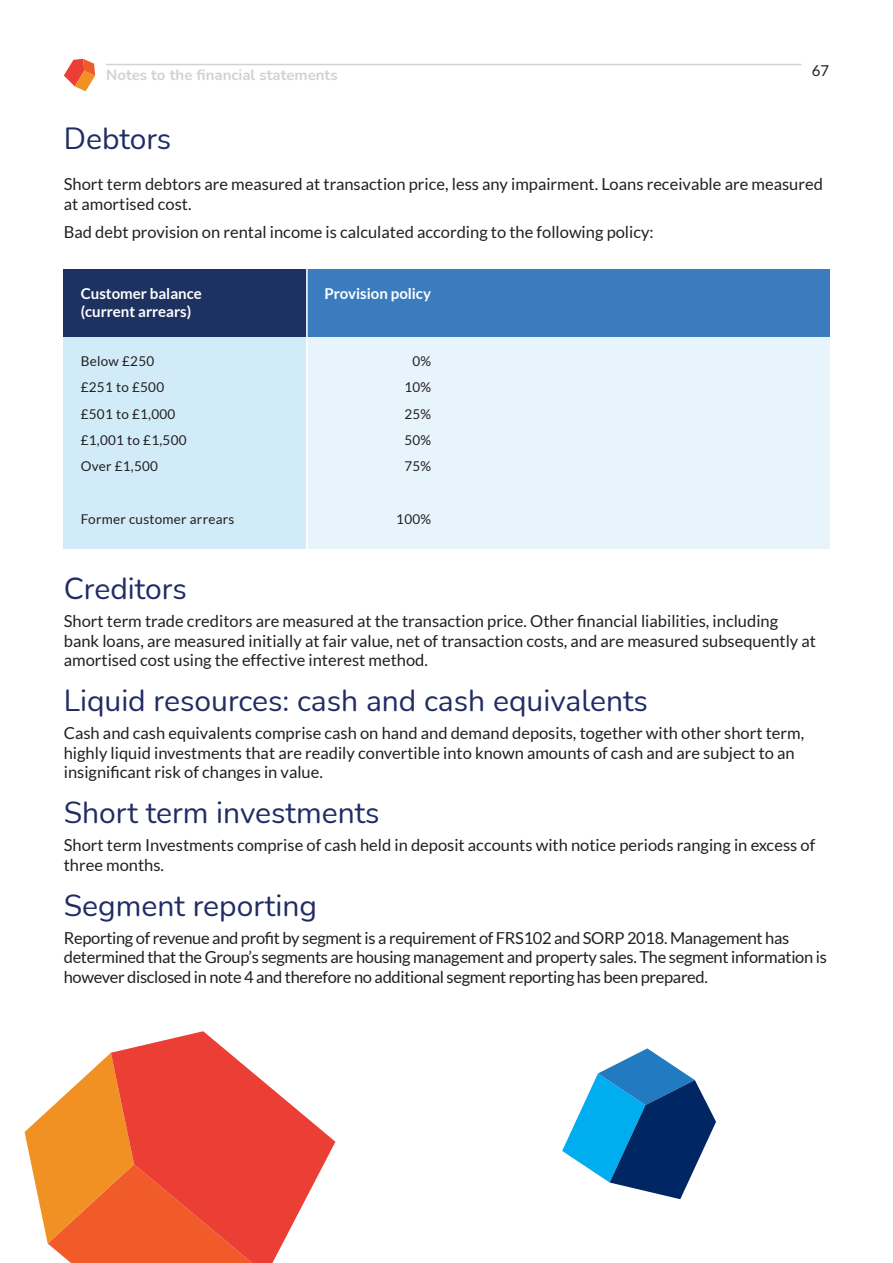
<style>
.page{position:relative;width:893px;height:1263px;background:#fff}
.page>*{position:absolute;margin:0;border:0;box-sizing:border-box;transform-origin:0 0}
.t1{font:30px "Nunito";color:#212c64}
.t2{font:16.5px/19.5px "Lato";color:#231f20}
.t3{font:16.5px/19.5px "Lato";letter-spacing:-.02em;color:#231f20}
.t4{font:700 15px "Lato";color:#fff}
.t5{font:700 15px "Nunito";color:#d1d2d4}
.t6{font:15px "Lato";color:#231f20}
.t7{font:13.5px "Lato";letter-spacing:.02em;color:#231f20}
</style>
<div class="page">
<svg style="left:64px;top:59px;width:31px;height:32px"></svg>
<hr style="left:106px;top:64px;width:695px;height:1px;background:#d1d2d4">
<svg style="left:25px;top:1053px;width:86px;height:210px"></svg>
<svg style="left:111px;top:1031px;width:224px;height:232px;fill:#eb3e35"></svg>
<div style="left:306px;top:337px;width:523px;height:211px;background:#e7f4fc"></div>
<div style="left:64px;top:269px;width:242px;height:68px;background:#1e3262"></div>
<div style="left:306px;top:269px;width:523px;height:68px;background:#3b7cbf"></div>
<div style="left:64px;top:337px;width:242px;height:211px;background:#d1ebf8"></div>
<svg style="left:562px;top:1048px;width:154px;height:151px"></svg>
<hr style="left:306px;top:268px;width:2px;height:297px;background:#fff">
<p class="t5" style="left:106px;top:65px;width:233px">Notes to the financial statements</p>
<p class="t6" style="left:812px;top:62px;width:19px">67</p>
<p class="t1" style="left:64px;top:118px;width:109px">Debtors</p>
<p class="t2" style="left:64px;top:174px;width:761px">Short term debtors are measured at transaction price, less any impairment. Loans receivable are measured at amortised cost.</p>
<p class="t2" style="left:64px;top:222px;width:591px">Bad debt provision on rental income is calculated according to the following policy:</p>
<p class="t4" style="left:81px;top:285px;width:123px">Customer balance</p>
<p class="t4" style="left:324px;top:285px;width:108px">Provision policy</p>
<p class="t4" style="left:81px;top:303px;width:112px">(current arrears)</p>
<p class="t7" style="left:81px;top:354px;width:75px">Below £250</p>
<p class="t7" style="left:81px;top:380px;width:85px">£251 to £500</p>
<p class="t7" style="left:81px;top:406px;width:96px">£501 to £1,000</p>
<p class="t7" style="left:81px;top:432px;width:107px">£1,001 to £1,500</p>
<p class="t7" style="left:81px;top:459px;width:79px">Over £1,500</p>
<p class="t7" style="left:412px;top:354px;width:20px">0%</p>
<p class="t7" style="left:404px;top:380px;width:28px">10%</p>
<p class="t7" style="left:404px;top:406px;width:28px">25%</p>
<p class="t7" style="left:404px;top:432px;width:28px">50%</p>
<p class="t7" style="left:404px;top:459px;width:28px">75%</p>
<p class="t7" style="left:81px;top:511px;width:155px">Former customer arrears</p>
<p class="t7" style="left:396px;top:511px;width:36px">100%</p>
<p class="t1" style="left:64px;top:568px;width:125px">Creditors</p>
<p class="t2" style="left:64px;top:611px;width:754px">Short term trade creditors are measured at the transaction price. Other financial liabilities, including bank loans, are measured initially at fair value, net of transaction costs, and are measured subsequently at amortised cost using the effective interest method.</p>
<p class="t1" style="left:64px;top:680px;width:586px">Liquid resources: cash and cash equivalents</p>
<p class="t2" style="left:64px;top:723px;width:742px">Cash and cash equivalents comprise cash on hand and demand deposits, together with other short term, highly liquid investments that are readily convertible into known amounts of cash and are subject to an insignificant risk of changes in value.</p>
<p class="t1" style="left:64px;top:792px;width:317px">Short term investments</p>
<p class="t2" style="left:64px;top:835px;width:753px">Short term Investments comprise of cash held in deposit accounts with notice periods ranging in excess of three months.</p>
<p class="t1" style="left:64px;top:884px;width:255px">Segment reporting</p>
<p class="t3" style="left:64px;top:928px;width:765px">Reporting of revenue and profit by segment is a requirement of FRS102 and SORP 2018. Management has determined that the Group’s segments are housing management and property sales. The segment information is however disclosed in note 4 and therefore no additional segment reporting has been prepared.</p>
</div>
